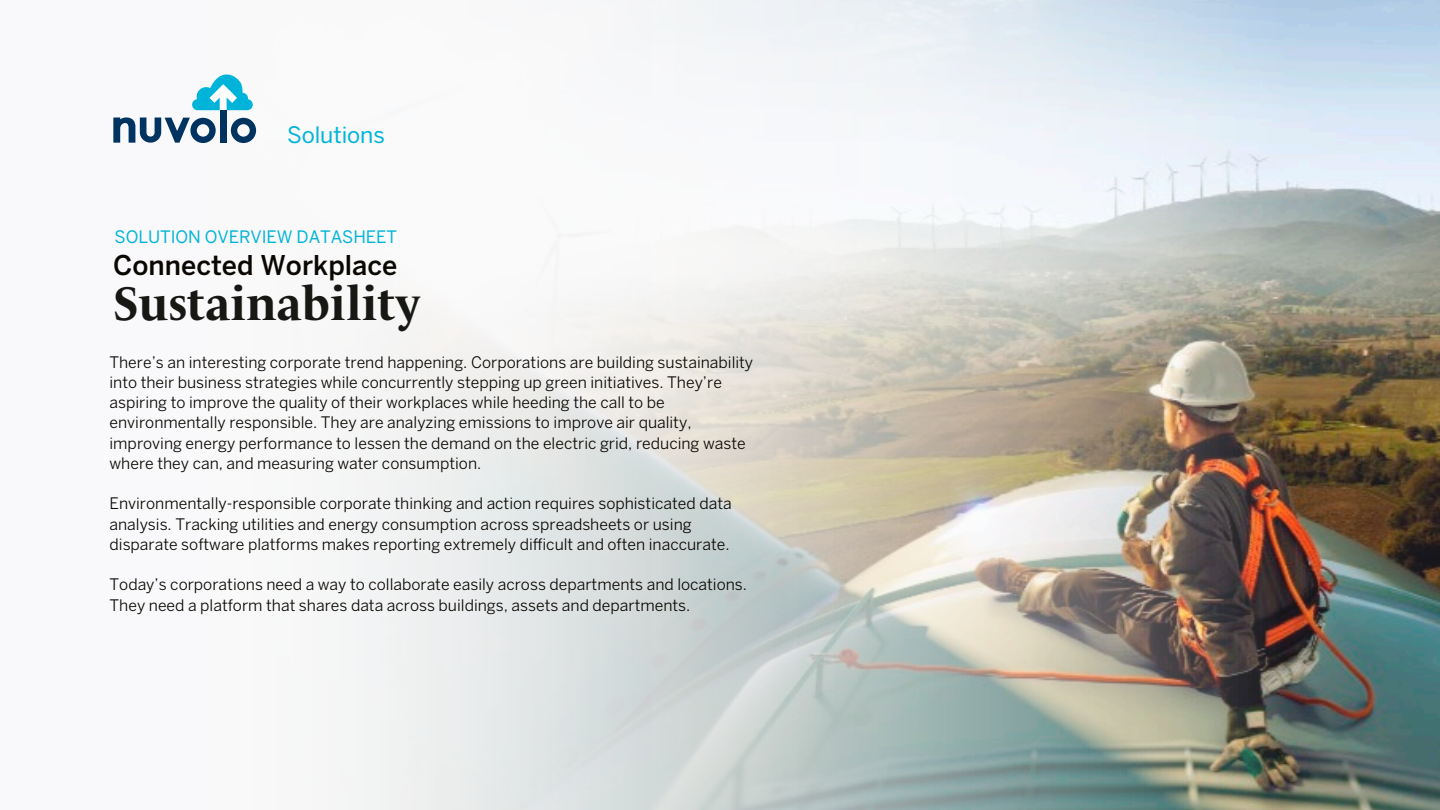
<style>
.page{position:relative;width:1440px;height:810px;background:#fff}
.page>*{position:absolute;margin:0;border:0;box-sizing:border-box;transform-origin:0 0}
.t1{font:700 48px "Le Monde Livre";color:#171714}
.t2{font:500 27px "Benton Sans";color:#0a0702}
.t3{font:22.5px "Benton Sans";letter-spacing:-.005em;color:#00b4d9}
.t4{font:17.02px "Benton Sans";letter-spacing:-.005em;color:#00b4d9}
.t5{font:15.75px/20.2px "Benton Sans";color:#0a0702}
</style>
<div class="page">
<img style="left:196px;top:0;width:1244px;height:810px">
<svg style="left:192px;top:73px;width:61px;height:37px"></svg>
<div style="left:220px;top:110px;width:7px;height:33px;background:#003360"></div>
<svg style="left:231px;top:118px;width:25px;height:25px"></svg>
<svg style="left:113px;top:117px;width:103px;height:26px"></svg>
<h3 class="t3" style="left:287px;top:121px;width:99px">Solutions</h3>
<p class="t4" style="left:115px;top:227px;width:284px">SOLUTION OVERVIEW DATASHEET</p>
<h2 class="t2" style="left:113px;top:249px;width:286px">Connected Workplace</h2>
<h1 class="t1" style="left:113px;top:275px;width:309px">Sustainability</h1>
<p class="t5" style="left:109px;top:352px;width:645px">There’s an interesting corporate trend happening. Corporations are building sustainability into their business strategies while concurrently stepping up green initiatives. They’re aspiring to improve the quality of their workplaces while heeding the call to be environmentally responsible. They are analyzing emissions to improve air quality, improving energy performance to lessen the demand on the electric grid, reducing waste where they can, and measuring water consumption.</p>
<p class="t5" style="left:110px;top:493px;width:624px">Environmentally-responsible corporate thinking and action requires sophisticated data analysis. Tracking utilities and energy consumption across spreadsheets or using disparate software platforms makes reporting extremely difficult and often inaccurate.</p>
<p class="t5" style="left:110px;top:574px;width:639px">Today’s corporations need a way to collaborate easily across departments and locations.<br>They need a platform that shares data across buildings, assets and departments.</p>
</div>
